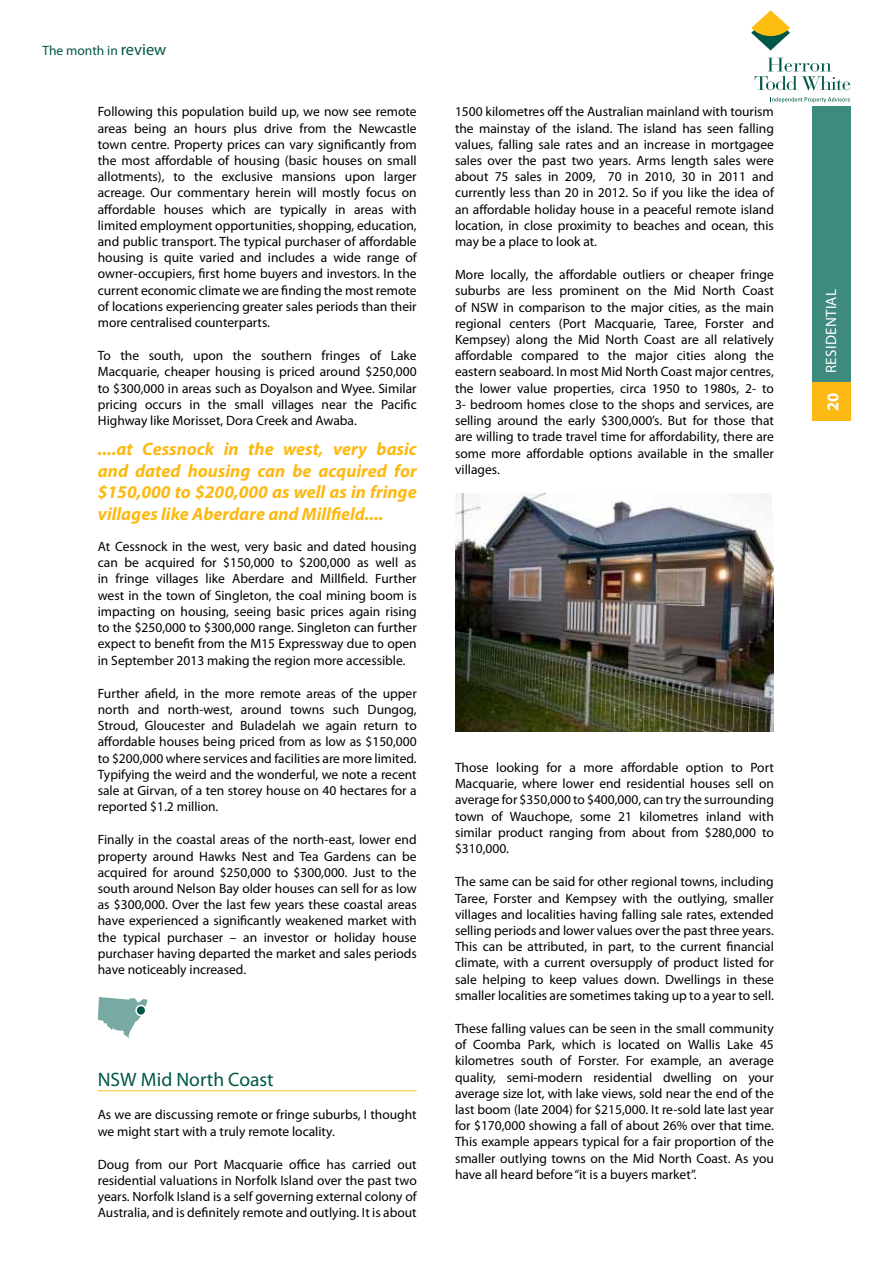
<style>
.page{position:relative;width:893px;height:1263px;background:#fff}
.page>*{position:absolute;margin:0;border:0;box-sizing:border-box;transform-origin:0 0}
.t1{font:19.5px "Myriad Pro";color:#005747}
.t2{font:italic 700 18px/21.6px "Myriad Pro";color:#fdb913;text-align:justify}
.t3{font:700 16.5px "Myriad Pro";color:#fff}
.t4{font:15px "Myriad Pro";letter-spacing:.02em;color:#fff}
.t5{font:13.5px/16.2px "Myriad Pro";color:#000;text-align:justify}
.t6{font:13.5px "Myriad Pro";color:#005747}
.s1{font-size:16.5px}
</style>
<div class="page">
<div style="left:812px;top:106px;width:38px;height:315px;background:#3e8a7f"></div>
<div style="left:812px;top:383px;width:38px;height:38px;background:#fdb913"></div>
<svg style="left:751px;top:10px;width:39px;height:40px"></svg>
<svg style="left:755px;top:58px;width:95px;height:32px"></svg>
<svg style="left:772px;top:97px;width:78px;height:6px"></svg>
<hr style="left:98px;top:1090px;width:319px;height:1px;background:#fdb913">
<svg style="left:98px;top:997px;width:49px;height:41px"></svg>
<div style="left:136px;top:1005px;width:10px;height:10px;background:#005747;border-radius:50%"></div>
<div style="left:135px;top:1005px;width:11px;height:11px;border:2px solid #fff;border-radius:50%"></div>
<img style="left:455px;top:493px;width:319px;height:238px">
<p class="t6" style="left:43px;top:42px;width:125px">The month in <span class="s1">review</span></p>
<p class="t5" style="left:98px;top:104px;width:320px">Following this population build up, we now see remote areas being an hours plus drive from the Newcastle town centre. Property prices can vary significantly from the most affordable of housing (basic houses on small allotments), to the exclusive mansions upon larger acreage. Our commentary herein will mostly focus on affordable houses which are typically in areas with limited employment opportunities, shopping, education, and public transport. The typical purchaser of affordable housing is quite varied and includes a wide range of owner-occupiers, first home buyers and investors. In the current economic climate we are finding the most remote of locations experiencing greater sales periods than their more centralised counterparts.</p>
<p class="t5" style="left:98px;top:347px;width:320px">To the south, upon the southern fringes of Lake Macquarie, cheaper housing is priced around $250,000 to $300,000 in areas such as Doyalson and Wyee. Similar pricing occurs in the small villages near the Pacific Highway like Morisset, Dora Creek and Awaba.</p>
<h2 class="t2" style="left:98px;top:438px;width:320px">....at Cessnock in the west, very basic and dated housing can be acquired for $150,000 to $200,000 as well as in fringe villages like Aberdare and Millfield....</h2>
<p class="t5" style="left:98px;top:538px;width:320px">At Cessnock in the west, very basic and dated housing can be acquired for $150,000 to $200,000 as well as in fringe villages like Aberdare and Millfield. Further west in the town of Singleton, the coal mining boom is impacting on housing, seeing basic prices again rising to the $250,000 to $300,000 range. Singleton can further expect to benefit from the M15 Expressway due to open in September 2013 making the region more accessible.</p>
<p class="t5" style="left:98px;top:685px;width:320px">Further afield, in the more remote areas of the upper north and north-west, around towns such Dungog, Stroud, Gloucester and Buladelah we again return to affordable houses being priced from as low as $150,000 to $200,000 where services and facilities are more limited.<br>Typifying the weird and the wonderful, we note a recent sale at Girvan, of a ten storey house on 40 hectares for a reported $1.2 million.</p>
<p class="t5" style="left:98px;top:831px;width:320px">Finally in the coastal areas of the north-east, lower end property around Hawks Nest and Tea Gardens can be acquired for around $250,000 to $300,000. Just to the south around Nelson Bay older houses can sell for as low as $300,000. Over the last few years these coastal areas have experienced a significantly weakened market with the typical purchaser – an investor or holiday house purchaser having departed the market and sales periods have noticeably increased.</p>
<h1 class="t1" style="left:98px;top:1067px;width:177px">NSW Mid North Coast</h1>
<p class="t5" style="left:98px;top:1106px;width:320px">As we are discussing remote or fringe suburbs, I thought we might start with a truly remote locality.</p>
<p class="t5" style="left:98px;top:1156px;width:320px">Doug from our Port Macquarie office has carried out residential valuations in Norfolk Island over the past two years. Norfolk Island is a self governing external colony of Australia, and is definitely remote and outlying. It is about</p>
<p class="t5" style="left:455px;top:104px;width:320px">1500 kilometres off the Australian mainland with tourism the mainstay of the island. The island has seen falling values, falling sale rates and an increase in mortgagee sales over the past two years. Arms length sales were about 75 sales in 2009, 70 in 2010, 30 in 2011 and currently less than 20 in 2012. So if you like the idea of an affordable holiday house in a peaceful remote island location, in close proximity to beaches and ocean, this may be a place to look at.</p>
<p class="t5" style="left:455px;top:266px;width:320px">More locally, the affordable outliers or cheaper fringe suburbs are less prominent on the Mid North Coast of NSW in comparison to the major cities, as the main regional centers (Port Macquarie, Taree, Forster and Kempsey) along the Mid North Coast are all relatively affordable compared to the major cities along the eastern seaboard. In most Mid North Coast major centres, the lower value properties, circa 1950 to 1980s, 2- to 3- bedroom homes close to the shops and services, are selling around the early $300,000’s. But for those that are willing to trade travel time for affordability, there are some more affordable options available in the smaller villages.</p>
<p class="t5" style="left:455px;top:759px;width:320px">Those looking for a more affordable option to Port Macquarie, where lower end residential houses sell on average for $350,000 to $400,000, can try the surrounding town of Wauchope, some 21 kilometres inland with similar product ranging from about from $280,000 to $310,000.</p>
<p class="t5" style="left:455px;top:873px;width:320px">The same can be said for other regional towns, including Taree, Forster and Kempsey with the outlying, smaller villages and localities having falling sale rates, extended selling periods and lower values over the past three years.<br>This can be attributed, in part, to the current financial climate, with a current oversupply of product listed for sale helping to keep values down. Dwellings in these smaller localities are sometimes taking up to a year to sell.</p>
<p class="t5" style="left:455px;top:1020px;width:320px">These falling values can be seen in the small community of Coomba Park, which is located on Wallis Lake 45 kilometres south of Forster. For example, an average quality, semi-modern residential dwelling on your average size lot, with lake views, sold near the end of the last boom (late 2004) for $215,000. It re-sold late last year for $170,000 showing a fall of about 26% over that time.<br>This example appears typical for a fair proportion of the smaller outlying towns on the Mid North Coast. As you have all heard before “it is a buyers market”.</p>
<p class="t4" style="left:822px;top:373px;width:85px;rotate:-90deg">residential</p>
<p class="t3" style="left:822px;top:411px;width:20px;rotate:-90deg">20</p>
</div>
